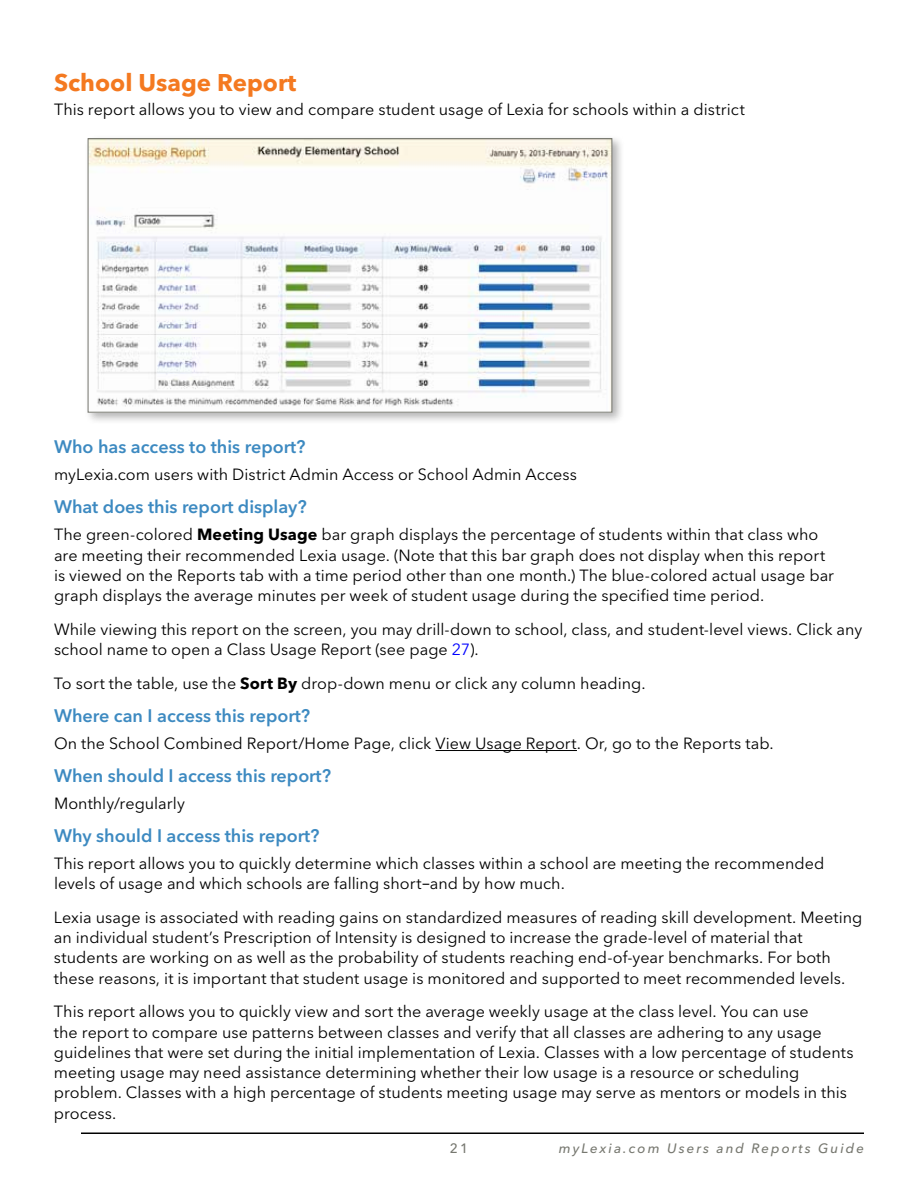
<style>
.page{position:relative;width:918px;height:1188px;background:#fff}
.page>*{position:absolute;margin:0;border:0;box-sizing:border-box;transform-origin:0 0}
.t1{font:700 24px "Avenir Next LT Pro";color:#f47920}
.t2{font:600 18px "Avenir Next LT Pro";color:#3d8ac1}
.t3{font:16.2px/20.2px "Avenir Next LT Pro";color:#000}
.t4{font:italic 500 13.5px "Avenir Next LT Pro";letter-spacing:.15em;color:#777870}
.t5{font:500 13.5px "Avenir Next LT Pro";color:#777870}
.s1{font-weight:700}
.s2{color:#00f}
.s3{font-size:19.5px}
</style>
<div class="page">
<hr style="left:81px;top:1132px;width:783px;height:2px;background:#000">
<div style="left:84px;top:135px;width:541px;height:290px;background:#000;opacity:.3"></div>
<img style="left:90px;top:140px;width:520px;height:271px">
<div style="left:88px;top:138px;width:524px;height:275px;border:1px solid #75766e"></div>
<hr style="left:436px;top:750px;width:141px;height:1px;background:#000">
<h1 class="t1" style="left:54px;top:68px;width:244px">School Usage Report</h1>
<p class="t3" style="left:54px;top:100px;width:692px">This report allows you to view and compare student usage of Lexia for schools within a district</p>
<p class="t2" style="left:54px;top:436px;width:253px">Who has access to this report?</p>
<p class="t3" style="left:54px;top:465px;width:525px">myLexia.com users with District Admin Access or School Admin Access</p>
<p class="t2" style="left:54px;top:496px;width:254px">What does this report display?</p>
<p class="t3" style="left:54px;top:525px;width:782px">The green-colored <span class="s1">Meeting Usage</span> bar graph displays the percentage of students within that class who are meeting their recommended Lexia usage. (Note that this bar graph does not display when this report is viewed on the Reports tab with a time period other than one month.) The blue-colored actual usage bar graph displays the average minutes per week of student usage during the specified time period.</p>
<p class="t3" style="left:54px;top:619px;width:810px">While viewing this report on the screen, you may drill-down to school, class, and student-level views. Click any school name to open a Class Usage Report (see page <span class="s2">27</span>).</p>
<p class="t3" style="left:54px;top:673px;width:591px">To sort the table, use the <span class="s1">Sort By</span> drop-down menu or click any column heading.</p>
<p class="t2" style="left:54px;top:705px;width:258px">Where can I access this report?</p>
<p class="t3" style="left:54px;top:733px;width:719px">On the School Combined Report/Home Page, click View Usage Report. Or, go to the Reports tab.</p>
<p class="t2" style="left:54px;top:765px;width:279px">When should I access this report?</p>
<p class="t3" style="left:54px;top:793px;width:132px">Monthly/regularly</p>
<p class="t2" style="left:54px;top:825px;width:267px">Why should I access this report?</p>
<p class="t3" style="left:54px;top:853px;width:772px">This report allows you to quickly determine which classes within a school are meeting the recommended levels of usage and which schools are falling short<span class="s3">–</span>and by how much.</p>
<p class="t3" style="left:54px;top:907px;width:810px">Lexia usage is associated with reading gains on standardized measures of reading skill development. Meeting an individual student’s Prescription of Intensity is designed to increase the grade-level of material that students are working on as well as the probability of students reaching end-of-year benchmarks. For both these reasons, it is important that student usage is monitored and supported to meet recommended levels.</p>
<p class="t3" style="left:54px;top:1002px;width:801px">This report allows you to quickly view and sort the average weekly usage at the class level. You can use<br>the report to compare use patterns between classes and verify that all classes are adhering to any usage guidelines that were set during the initial implementation of Lexia. Classes with a low percentage of students meeting usage may need assistance determining whether their low usage is a resource or scheduling problem. Classes with a high percentage of students meeting usage may serve as mentors or models in this process.</p>
<p class="t5" style="left:450px;top:1140px;width:20px">21</p>
<p class="t4" style="left:559px;top:1140px;width:307px">myLexia.com Users and Reports Guide</p>
</div>
